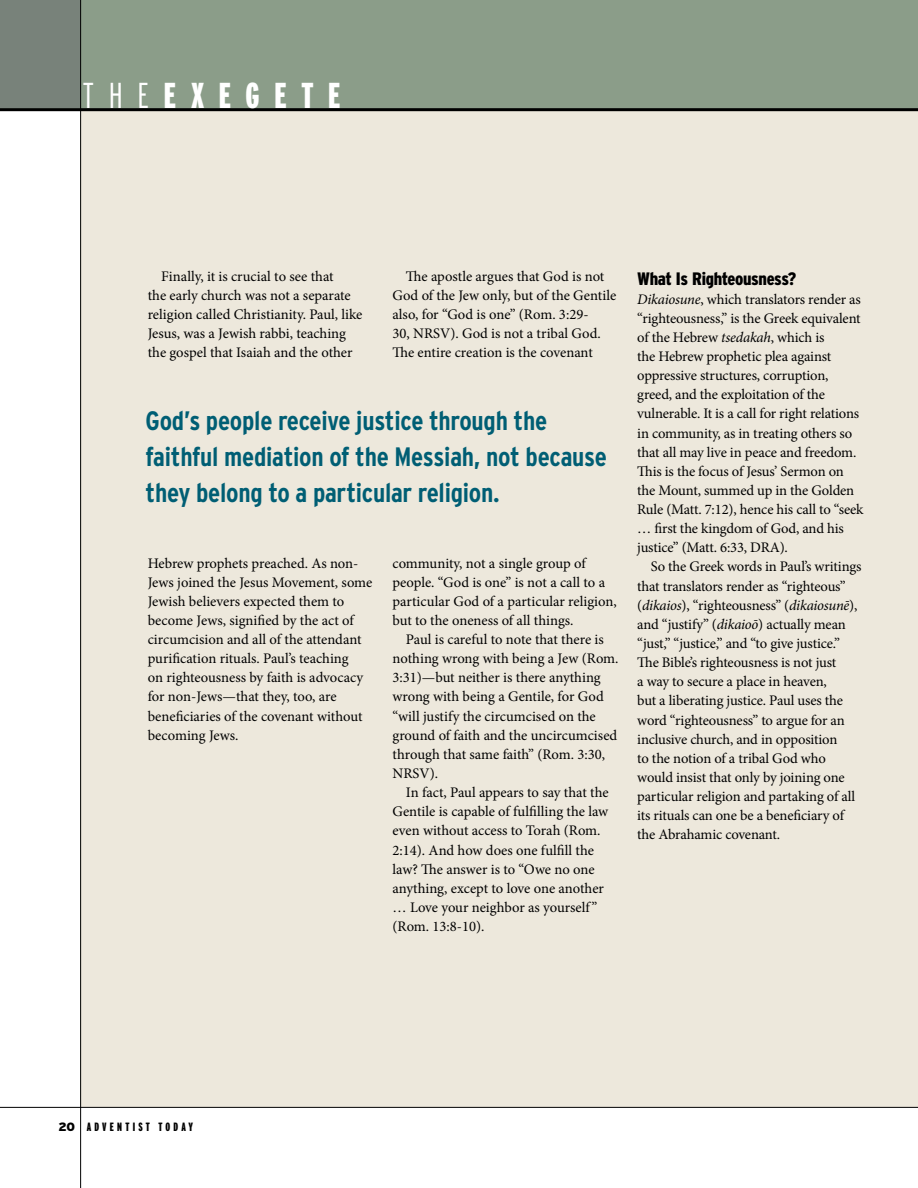
<style>
.page{position:relative;width:918px;height:1188px;background:#fff}
.page>*{position:absolute;margin:0;border:0;box-sizing:border-box;transform-origin:0 0}
.t1{font:900 extra-condensed 36px "Interstate";letter-spacing:.41em;color:#fff}
.t2{font:700 condensed 26.7px/36px "Interstate";letter-spacing:-.01em;color:#005e74}
.t3{font:900 condensed 18px "Interstate";letter-spacing:-.02em;color:#000}
.t4{font:14.7px/19.2px "Minion Pro";letter-spacing:-.01em;color:#000}
.t5{font:900 extra-condensed 12px "Interstate";letter-spacing:.27em;color:#000}
.s1{font-weight:300}
.s2{font-style:italic}
.s3{font-stretch:normal}
</style>
<div class="page">
<div style="left:80px;top:111px;width:838px;height:996px;background:#ede8dc"></div>
<div style="left:0;top:0;width:918px;height:110px;background:#8b9d89"></div>
<div style="left:0;top:0;width:81px;height:108px;background:#78827a"></div>
<hr style="left:0;top:108px;width:918px;height:3px;background:#000">
<hr style="left:0;top:1107px;width:918px;height:1px;background:#000">
<hr style="left:80px;top:0;width:1px;height:1188px;background:#000">
<h1 class="t1" style="left:83px;top:76px;width:259px"><span class="s1">THE</span>EXEGETE</h1>
<p class="t4" style="left:148px;top:266px;width:216px;text-indent:13px">Finally, it is crucial to see that<br>the early church was not a separate religion called Christianity. Paul, like Jesus, was a Jewish rabbi, teaching the gospel that Isaiah and the other</p>
<p class="t4" style="left:393px;top:266px;width:225px;text-indent:13px">The apostle argues that God is not God of the Jew only, but of the Gentile also, for “God is one” (Rom. 3:29-<br>30, NRSV). God is not a tribal God.<br>The entire creation is the covenant</p>
<h2 class="t2" style="left:146px;top:403px;width:463px">God’s people receive justice through the faithful mediation of the Messiah, not because they belong to a particular religion.</h2>
<p class="t4" style="left:148px;top:553px;width:226px">Hebrew prophets preached. As non-Jews joined the Jesus Movement, some Jewish believers expected them to become Jews, signified by the act of circumcision and all of the attendant purification rituals. Paul’s teaching<br>on righteousness by faith is advocacy for non-Jews—that they, too, are beneficiaries of the covenant without becoming Jews.</p>
<p class="t4" style="left:393px;top:553px;width:226px">community, not a single group of people. “God is one” is not a call to a particular God of a particular religion, but to the oneness of all things.</p>
<p class="t4" style="left:393px;top:630px;width:228px;text-indent:13px">Paul is careful to note that there is nothing wrong with being a Jew (Rom.<br>3:31)—but neither is there anything wrong with being a Gentile, for God “will justify the circumcised on the ground of faith and the uncircumcised through that same faith” (Rom. 3:30,<br>NRSV).</p>
<p class="t4" style="left:393px;top:783px;width:218px;text-indent:13px">In fact, Paul appears to say that the<br>Gentile is capable of fulfilling the law even without access to Torah (Rom.<br>2:14). And how does one fulfill the law? The answer is to “Owe no one anything, except to love one another … Love your neighbor as yourself” (Rom. 13:8-10).</p>
<p class="t3" style="left:637px;top:268px;width:161px">What Is Righteousness?</p>
<p class="t4" style="left:637px;top:289px;width:228px"><span class="s2">Dikaiosune</span>, which translators render as “righteousness,” is the Greek equivalent of the Hebrew <span class="s2">tsedakah</span>, which is<br>the Hebrew prophetic plea against oppressive structures, corruption, greed, and the exploitation of the vulnerable. It is a call for right relations in community, as in treating others so that all may live in peace and freedom.<br>This is the focus of Jesus’ Sermon on the Mount, summed up in the Golden Rule (Matt. 7:12), hence his call to “seek … first the kingdom of God, and his justice” (Matt. 6:33, DRA).</p>
<p class="t4" style="left:637px;top:557px;width:226px;text-indent:13px">So the Greek words in Paul’s writings that translators render as “righteous” (<span class="s2">dikaios</span>), “righteousness” (<span class="s2">dikaiosunē</span>), and “justify” (<span class="s2">dikaioō</span>) actually mean “just,” “justice,” and “to give justice.” The Bible’s righteousness is not just<br>a way to secure a place in heaven,<br>but a liberating justice. Paul uses the word “righteousness” to argue for an inclusive church, and in opposition<br>to the notion of a tribal God who would insist that only by joining one particular religion and partaking of all its rituals can one be a beneficiary of the Abrahamic covenant.</p>
<p class="t5" style="left:58px;top:1121px;width:136px"><span class="s3">20</span> ADVENTIST TODAY</p>
</div>
